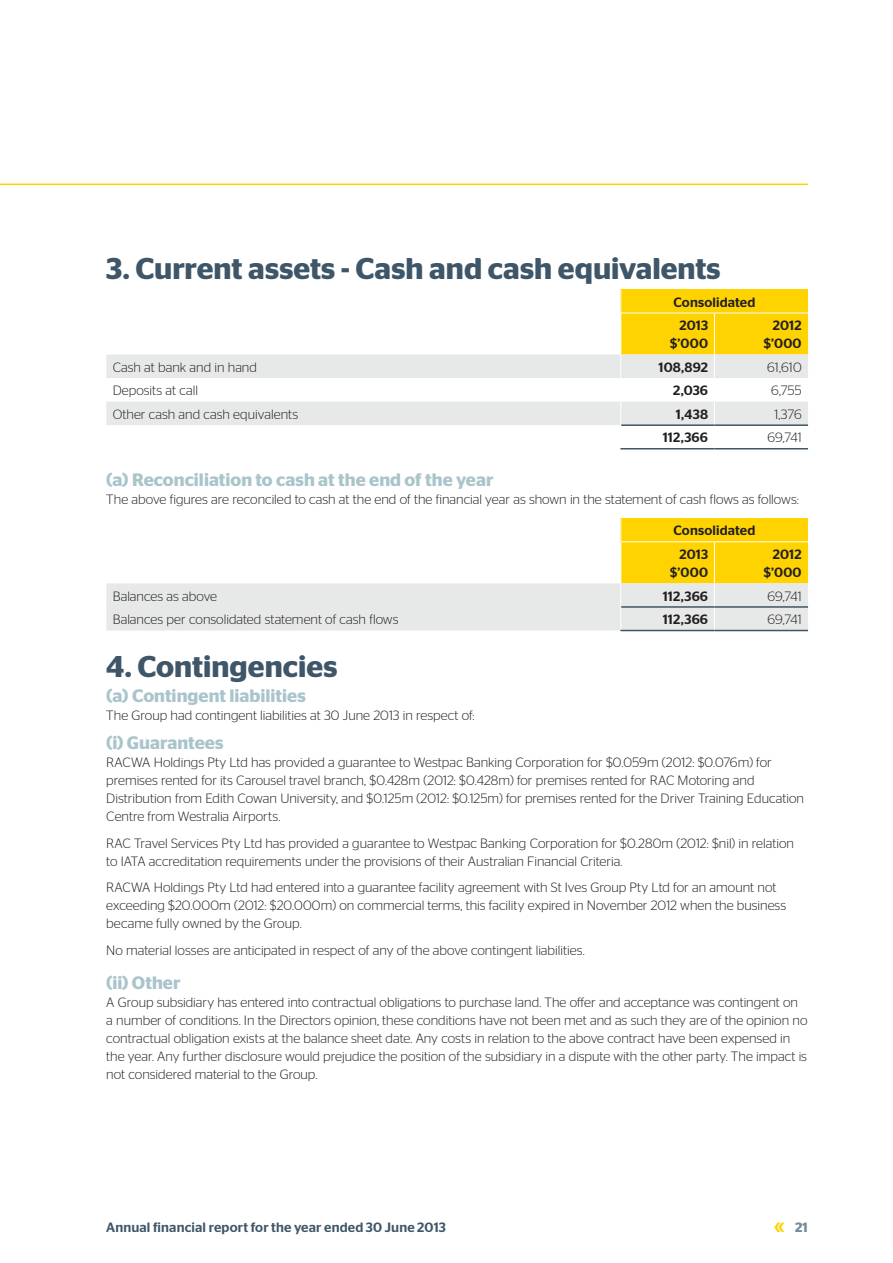
<style>
.page{position:relative;width:893px;height:1263px;background:#fff}
.page>*{position:absolute;margin:0;border:0;box-sizing:border-box;transform-origin:0 0}
.t1{font:600 30px "Stag Sans";color:#3e5668}
.t2{font:600 18px "Stag Sans";color:#aac4cb}
.t3{font:300 13.5px/18px "Stag Sans";color:#231f20}
.t4{font:500 13.5px/23.5px "Stag Sans";letter-spacing:.01em;color:#231f20}
.t5{font:500 13.5px "Stag Sans";letter-spacing:.01em;color:#3e5668}
.t6{font:600 13.5px "Stag Sans";color:#ffd300}
.s1{color:#778d9a}
</style>
<div class="page">
<hr style="left:0;top:184px;width:808px;height:1px;background:#ffd300">
<svg style="left:106px;top:354px;width:514px;height:71px;fill:#e7e8e8"></svg>
<hr style="left:620px;top:448px;width:94px;height:1px;background:#3e5668">
<hr style="left:714px;top:448px;width:94px;height:1px;background:#3e5668">
<svg style="left:620px;top:289px;width:188px;height:135px"></svg>
<hr style="left:621px;top:424px;width:93px;height:2px;background:#3e5668">
<hr style="left:714px;top:424px;width:94px;height:2px;background:#3e5668">
<hr style="left:620px;top:313px;width:94px;height:1px;background:#fff">
<hr style="left:714px;top:313px;width:94px;height:1px;background:#fff">
<svg style="left:106px;top:518px;width:702px;height:112px"></svg>
<hr style="left:620px;top:630px;width:94px;height:1px;background:#3e5668">
<hr style="left:714px;top:630px;width:94px;height:1px;background:#3e5668">
<hr style="left:621px;top:606px;width:93px;height:2px;background:#3e5668">
<hr style="left:714px;top:606px;width:94px;height:2px;background:#3e5668">
<hr style="left:620px;top:541px;width:94px;height:1px;background:#fff">
<hr style="left:714px;top:541px;width:94px;height:1px;background:#fff">
<h1 class="t1" style="left:106px;top:251px;width:616px">3. Current assets - Cash and cash equivalents</h1>
<p class="t4" style="left:679px;top:290px;width:77px;text-indent:-6px">Consolidated<br>2013</p>
<p class="t4" style="left:670px;top:332px;width:39px">$’000</p>
<p class="t4" style="left:764px;top:316px;width:39px;line-height:18px;text-align:right">2012 $’000</p>
<p class="t3" style="left:113px;top:358px;width:146px">Cash at bank and in hand</p>
<p class="t4" style="left:658px;top:355px;width:51px">108,892</p>
<p class="t3" style="left:767px;top:358px;width:36px">61,610</p>
<p class="t3" style="left:113px;top:381px;width:87px">Deposits at call</p>
<p class="t4" style="left:673px;top:379px;width:37px">2,036</p>
<p class="t3" style="left:771px;top:381px;width:32px">6,755</p>
<p class="t3" style="left:113px;top:405px;width:187px">Other cash and cash equivalents</p>
<p class="t4" style="left:676px;top:402px;width:34px">1,438</p>
<p class="t3" style="left:774px;top:405px;width:29px">1,376</p>
<p class="t4" style="left:663px;top:426px;width:47px">112,366</p>
<p class="t3" style="left:768px;top:428px;width:36px">69,741</p>
<h2 class="t2" style="left:106px;top:469px;width:389px">(a) Reconciliation to cash at the end of the year</h2>
<p class="t3" style="left:106px;top:490px;width:694px">The above figures are reconciled to cash at the end of the financial year as shown in the statement of cash flows as follows:</p>
<p class="t4" style="left:679px;top:519px;width:77px;text-indent:-6px">Consolidated<br>2013</p>
<p class="t4" style="left:670px;top:560px;width:39px">$’000</p>
<p class="t4" style="left:764px;top:545px;width:39px;line-height:18px;text-align:right">2012 $’000</p>
<p class="t3" style="left:113px;top:587px;width:106px">Balances as above</p>
<p class="t4" style="left:663px;top:584px;width:47px">112,366</p>
<p class="t3" style="left:768px;top:587px;width:36px">69,741</p>
<p class="t3" style="left:113px;top:610px;width:287px">Balances per consolidated statement of cash flows</p>
<p class="t4" style="left:663px;top:608px;width:47px">112,366</p>
<p class="t3" style="left:768px;top:610px;width:36px">69,741</p>
<h1 class="t1" style="left:106px;top:649px;width:233px">4. Contingencies</h1>
<h2 class="t2" style="left:106px;top:685px;width:201px">(a) Contingent liabilities</h2>
<p class="t3" style="left:106px;top:706px;width:370px">The Group had contingent liabilities at 30 June 2013 in respect of:</p>
<h2 class="t2" style="left:106px;top:733px;width:119px">(i) Guarantees</h2>
<p class="t3" style="left:106px;top:753px;width:699px">RACWA Holdings Pty Ltd has provided a guarantee to Westpac Banking Corporation for $0.059m (2012: $0.076m) for premises rented for its Carousel travel branch, $0.428m (2012: $0.428m) for premises rented for RAC Motoring and Distribution from Edith Cowan University, and $0.125m (2012: $0.125m) for premises rented for the Driver Training Education Centre from Westralia Airports.</p>
<p class="t3" style="left:106px;top:834px;width:689px">RAC Travel Services Pty Ltd has provided a guarantee to Westpac Banking Corporation for $0.280m (2012: $nil) in relation to IATA accreditation requirements under the provisions of their Australian Financial Criteria.</p>
<p class="t3" style="left:106px;top:878px;width:681px">RACWA Holdings Pty Ltd had entered into a guarantee facility agreement with St Ives Group Pty Ltd for an amount not exceeding $20.000m (2012: $20.000m) on commercial terms, this facility expired in November 2012 when the business became fully owned by the Group.</p>
<p class="t3" style="left:106px;top:941px;width:480px">No material losses are anticipated in respect of any of the above contingent liabilities.</p>
<h2 class="t2" style="left:106px;top:972px;width:76px">(ii) Other</h2>
<p class="t3" style="left:106px;top:993px;width:703px">A Group subsidiary has entered into contractual obligations to purchase land. The offer and acceptance was contingent on a number of conditions. In the Directors opinion, these conditions have not been met and as such they are of the opinion no contractual obligation exists at the balance sheet date. Any costs in relation to the above contract have been expensed in the year. Any further disclosure would prejudice the position of the subsidiary in a dispute with the other party. The impact is not considered material to the Group.</p>
<p class="t5" style="left:106px;top:1220px;width:341px">Annual financial report for the year ended 30 June 2013</p>
<p class="t6" style="left:774px;top:1220px;width:35px">&lt;&lt; <span class="s1">21</span></p>
</div>
